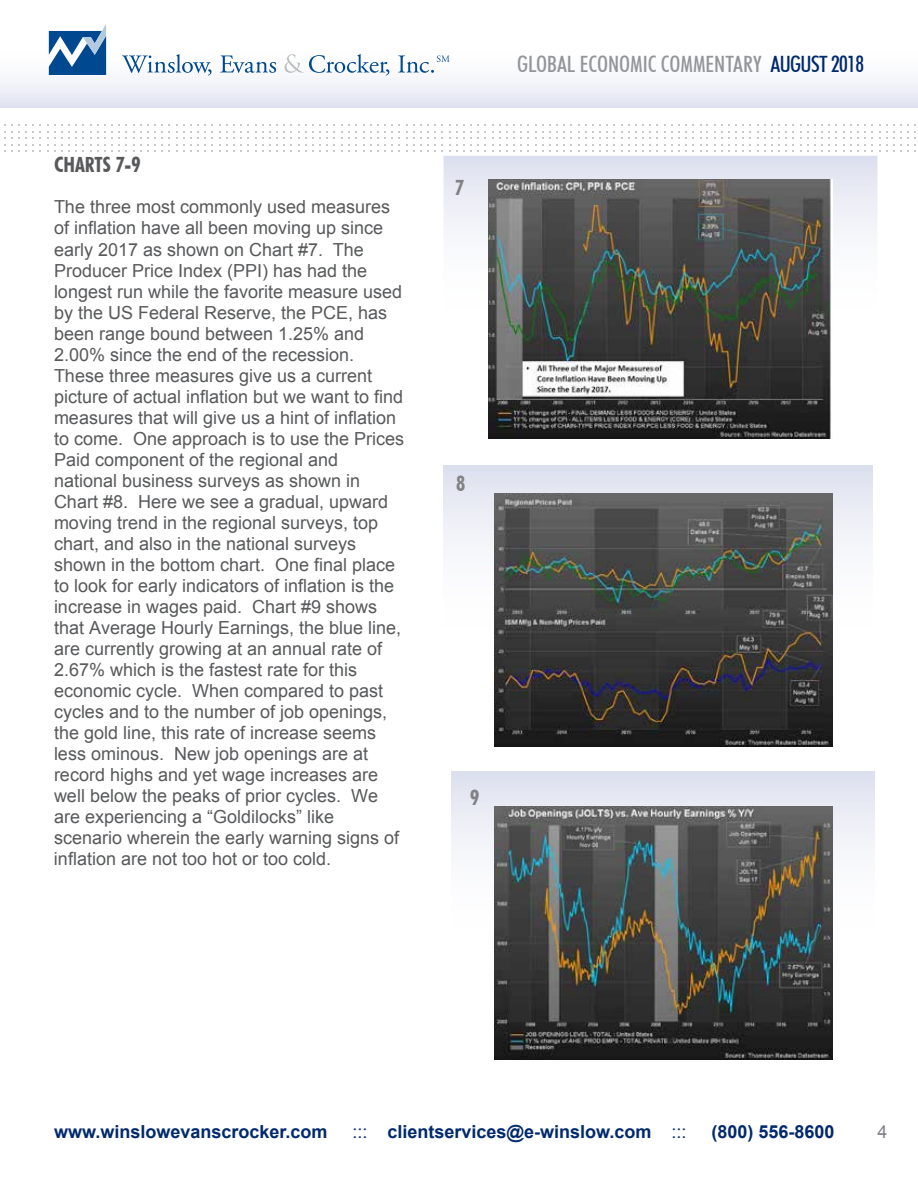
<style>
.page{position:relative;width:918px;height:1188px;background:#fff}
.page>*{position:absolute;margin:0;border:0;box-sizing:border-box;transform-origin:0 0}
.t1{font:500 condensed 22.5px "Futura BT";color:#939598}
.t2{font:700 condensed 21px "Futura BT";color:#58595b}
.t3{font:700 condensed 21px "Futura BT";color:#808285}
.t4{font:18px/21px "Arial";color:#58595b}
.t5{font:700 18px "Arial";color:#00296e}
.t6{font:18px "Arial";color:#808285}
.s1{color:#00296e}
.s2{font-weight:400}
</style>
<div class="page">
<svg style="left:370px;top:124px;width:30px;height:28px"></svg>
<svg style="left:413px;top:124px;width:23px;height:28px"></svg>
<svg style="left:456px;top:124px;width:23px;height:28px"></svg>
<svg style="left:499px;top:124px;width:23px;height:28px"></svg>
<svg style="left:542px;top:124px;width:23px;height:28px"></svg>
<svg style="left:578px;top:124px;width:30px;height:28px"></svg>
<svg style="left:621px;top:124px;width:30px;height:28px"></svg>
<svg style="left:664px;top:124px;width:30px;height:28px"></svg>
<svg style="left:11px;top:124px;width:23px;height:28px"></svg>
<svg style="left:54px;top:124px;width:23px;height:28px"></svg>
<svg style="left:97px;top:124px;width:23px;height:28px"></svg>
<svg style="left:133px;top:124px;width:30px;height:28px"></svg>
<svg style="left:176px;top:124px;width:30px;height:28px"></svg>
<svg style="left:219px;top:124px;width:30px;height:28px"></svg>
<svg style="left:262px;top:124px;width:30px;height:28px"></svg>
<svg style="left:305px;top:124px;width:30px;height:28px"></svg>
<svg style="left:348px;top:124px;width:9px;height:28px"></svg>
<svg style="left:721px;top:124px;width:23px;height:28px"></svg>
<svg style="left:757px;top:124px;width:30px;height:28px"></svg>
<svg style="left:800px;top:124px;width:30px;height:28px"></svg>
<svg style="left:843px;top:124px;width:30px;height:28px"></svg>
<svg style="left:886px;top:124px;width:30px;height:28px"></svg>
<div style="left:0;top:0;width:918px;height:108px;background:linear-gradient(to bottom,#fff,#ebecf5)"></div>
<svg style="left:49px;top:24px;width:57px;height:51px"></svg>
<svg style="left:122px;top:54px;width:90px;height:22px"></svg>
<svg style="left:220px;top:55px;width:56px;height:18px"></svg>
<svg style="left:285px;top:54px;width:104px;height:22px"></svg>
<svg style="left:398px;top:55px;width:51px;height:18px"></svg>
<svg style="left:444px;top:156px;width:434px;height:283px"></svg>
<img style="left:488px;top:180px;width:345px;height:258px">
<div style="left:444px;top:465px;width:428px;height:332px;background:linear-gradient(to bottom,#e4e6ee,#fffffc)"></div>
<img style="left:495px;top:493px;width:337px;height:254px">
<div style="left:452px;top:771px;width:423px;height:324px;background:linear-gradient(to bottom,#e5e7ef,#fefdfa)"></div>
<img style="left:495px;top:807px;width:337px;height:253px">
<p class="t2" style="left:54px;top:152px;width:88px">CHARTS 7-9</p>
<p class="t4" style="left:54px;top:197px;width:352px">The three most commonly used measures of inflation have all been moving up since early 2017 as shown on Chart #7. The Producer Price Index (PPI) has had the longest run while the favorite measure used by the US Federal Reserve, the PCE, has been range bound between 1.25% and 2.00% since the end of the recession.<br>These three measures give us a current picture of actual inflation but we want to find measures that will give us a hint of inflation to come. One approach is to use the Prices Paid component of the regional and national business surveys as shown in Chart #8. Here we see a gradual, upward moving trend in the regional surveys, top chart, and also in the national surveys shown in the bottom chart. One final place to look for early indicators of inflation is the increase in wages paid. Chart #9 shows that Average Hourly Earnings, the blue line, are currently growing at an annual rate of 2.67% which is the fastest rate for this economic cycle. When compared to past cycles and to the number of job openings, the gold line, this rate of increase seems less ominous. New job openings are at record highs and yet wage increases are well below the peaks of prior cycles. We are experiencing a “Goldilocks” like scenario wherein the early warning signs of inflation are not too hot or too cold.</p>
<p class="t3" style="left:455px;top:175px;width:11px">7</p>
<p class="t1" style="left:517px;top:51px;width:348px">GLOBAL ECONOMIC COMMENTARY <span class="s1">AUGUST 2018</span></p>
<p class="t3" style="left:456px;top:470px;width:11px">8</p>
<p class="t3" style="left:470px;top:785px;width:11px">9</p>
<p class="t5" style="left:54px;top:1120px;width:275px">www.winslowevanscrocker.com</p>
<p class="t5" style="left:352px;top:1120px;width:336px"><span class="s2">:::</span> clientservices@e-winslow.com <span class="s2">:::</span></p>
<p class="t5" style="left:711px;top:1120px;width:125px">(800) 556-8600</p>
<p class="t6" style="left:878px;top:1120px;width:12px">4</p>
</div>
